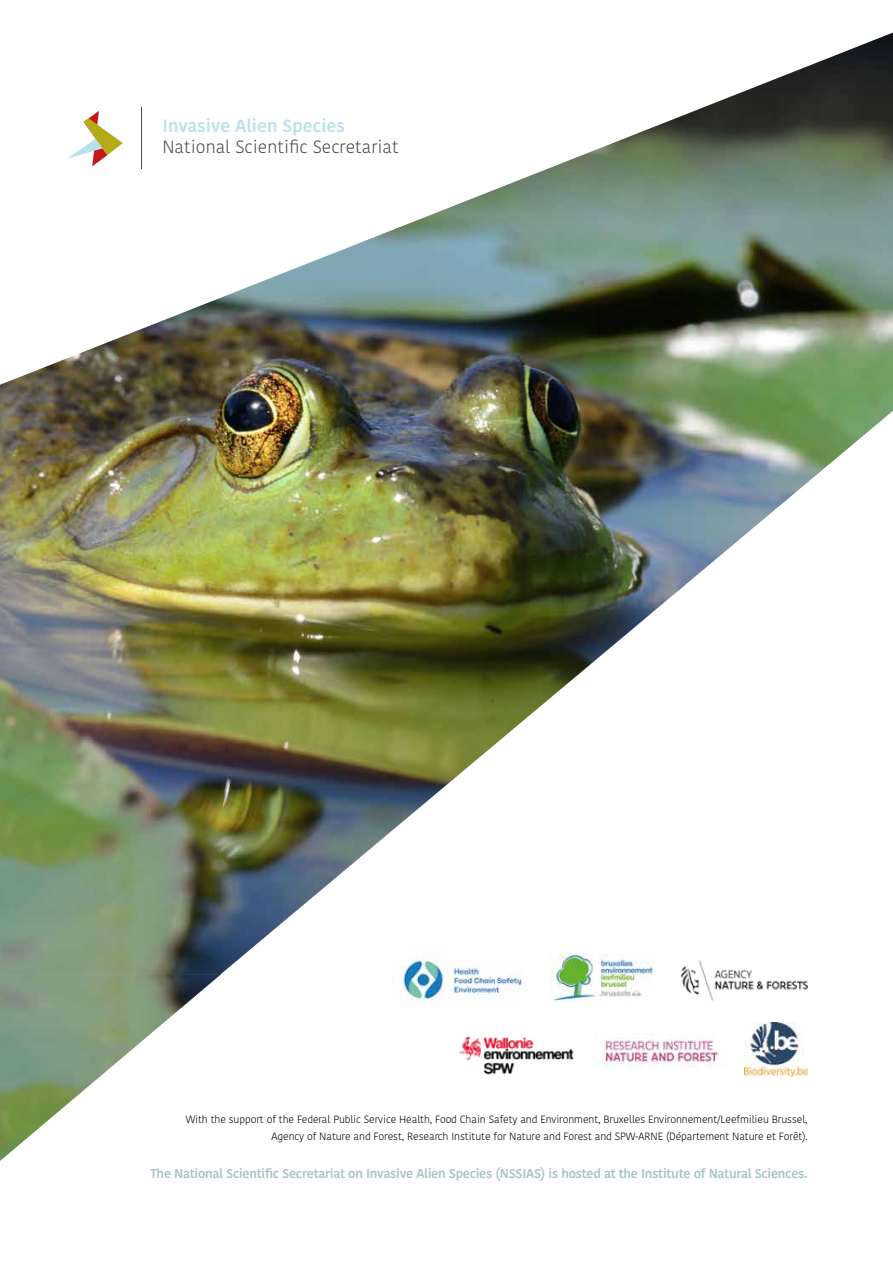
<style>
.page{position:relative;width:893px;height:1263px;background:#fff}
.page>*{position:absolute;margin:0;border:0;box-sizing:border-box;transform-origin:0 0}
.t1{font:300 17.7px "Kohinoor Bangla";color:#4a4a49}
.t2{font:600 17.7px "Kohinoor Bangla";color:#b9e1ec}
.t3{font:600 12.75px "Kohinoor Bangla";letter-spacing:-.02em;color:#a7c2c6}
.t4{font:300 10.5px/16.5px "Kohinoor Bangla";letter-spacing:-.01em;color:#000;text-align:right}
</style>
<div class="page">
<img style="left:0;top:33px;width:893px;height:941px">
<hr style="left:141px;top:107px;width:1px;height:62px;background:#4a4a49">
<svg style="left:67px;top:111px;width:56px;height:55px"></svg>
<img style="left:393px;top:949px;width:128px;height:52px">
<img style="left:550px;top:953px;width:105px;height:49px">
<img style="left:681px;top:957px;width:127px;height:44px">
<img style="left:459px;top:1036px;width:114px;height:39px">
<img style="left:595px;top:1034px;width:124px;height:34px">
<img style="left:744px;top:1022px;width:64px;height:55px">
<img style="left:0;top:974px;width:221px;height:187px">
<h1 class="t2" style="left:162px;top:111px;width:184px">Invasive Alien Species</h1>
<h1 class="t1" style="left:162px;top:134px;width:238px">National Scientific Secretariat</h1>
<p class="t4" style="left:186px;top:1111px;width:623px">With the support of the Federal Public Service Health, Food Chain Safety and Environment, Bruxelles Environnement/Leefmilieu Brussel,<br>Agency of Nature and Forest, Research Institute for Nature and Forest and SPW-ARNE (Département Nature et Forêt).</p>
<p class="t3" style="left:151px;top:1163px;width:658px">The National Scientific Secretariat on Invasive Alien Species (NSSIAS) is hosted at the Institute of Natural Sciences.</p>
</div>
